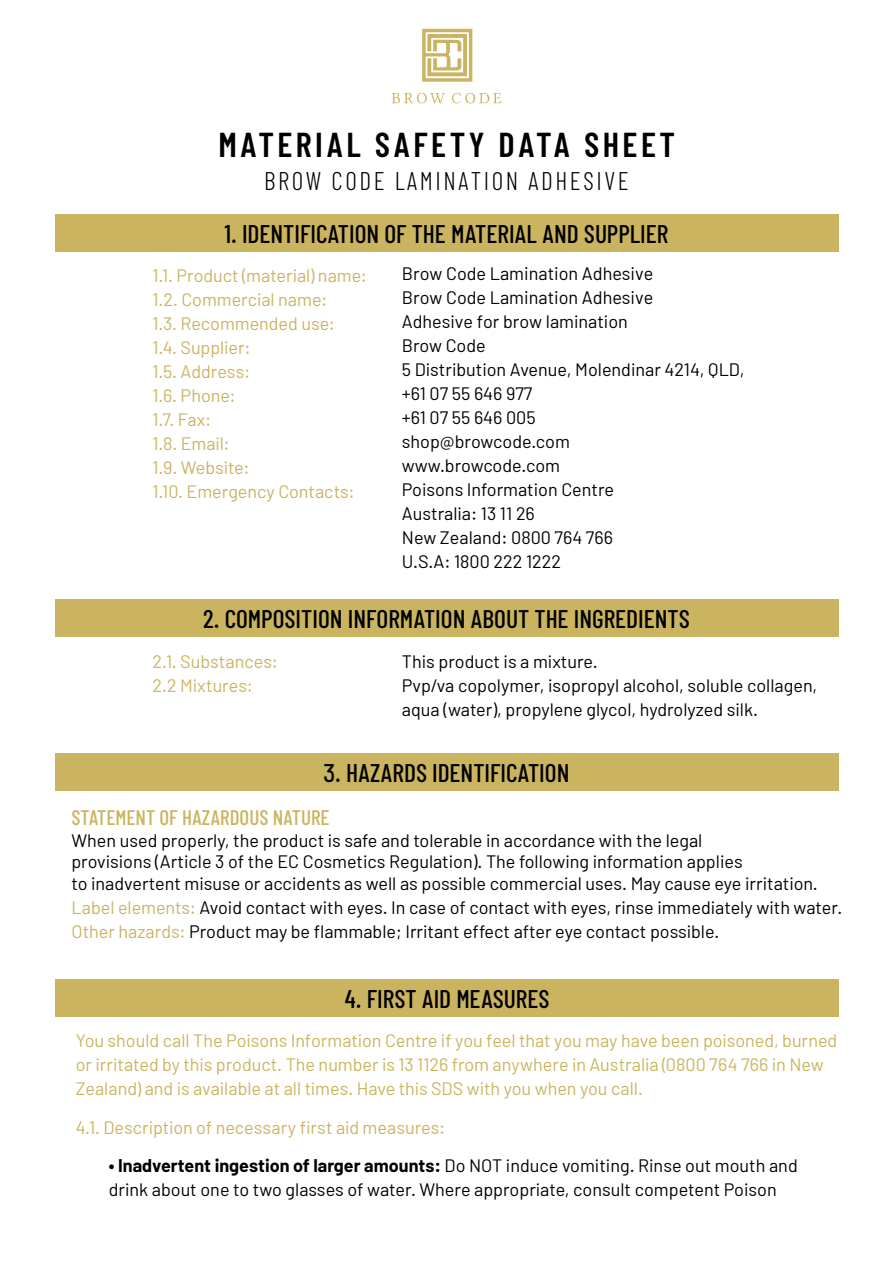
<style>
.page{position:relative;width:893px;height:1263px;background:#fff}
.page>*{position:absolute;margin:0;border:0;box-sizing:border-box;transform-origin:0 0}
.t1{font:600 34.5px "Barlow Condensed";letter-spacing:.1em;color:#000}
.t2{font:500 25.5px "Barlow Condensed";color:#000}
.t3{font:300 25.5px "Barlow Condensed";letter-spacing:.1em;color:#000}
.t4{font:500 21px "Barlow Condensed";color:#cbb45f}
.t5{font:18px/24px "Barlow";color:#000}
.t6{font:18px/24px "Barlow";color:#cbb45f}
.s1{color:#cbb45f}
.s2{font-weight:700}
</style>
<div class="page">
<svg style="left:392px;top:93px;width:53px;height:10px"></svg>
<svg style="left:452px;top:93px;width:49px;height:10px"></svg>
<svg style="left:422px;top:29px;width:50px;height:53px"></svg>
<div style="left:55px;top:214px;width:783px;height:38px;background:#cbb45f"></div>
<div style="left:55px;top:599px;width:783px;height:37px;background:#cbb45f"></div>
<div style="left:55px;top:753px;width:783px;height:37px;background:#cbb45f"></div>
<div style="left:56px;top:979px;width:783px;height:38px;background:#cbb45f"></div>
<h1 class="t1" style="left:218px;top:124px;width:458px">MATERIAL SAFETY DATA SHEET</h1>
<h2 class="t3" style="left:264px;top:165px;width:366px">BROW CODE LAMINATION ADHESIVE</h2>
<h2 class="t2" style="left:224px;top:217px;width:445px">1. IDENTIFICATION OF THE MATERIAL AND SUPPLIER</h2>
<p class="t6" style="left:152px;top:263px;width:216px">1.1. Product (material) name:<br>1.2. Commercial name:<br>1.3. Recommended use:<br>1.4. Supplier:<br>1.5. Address:<br>1.6. Phone:<br>1.7. Fax:<br>1.8. Email:<br>1.9. Website:<br>1.10. Emergency Contacts:</p>
<p class="t5" style="left:402px;top:261px;width:344px">Brow Code Lamination Adhesive<br>Brow Code Lamination Adhesive<br>Adhesive for brow lamination<br>Brow Code<br>5 Distribution Avenue, Molendinar 4214, QLD, +61 07 55 646 977<br>+61 07 55 646 005<br>shop@browcode.com<br>www.browcode.com<br>Poisons Information Centre<br>Australia: 13 11 26<br>New Zealand: 0800 764 766<br>U.S.A: 1800 222 1222</p>
<h2 class="t2" style="left:203px;top:602px;width:488px">2. COMPOSITION INFORMATION ABOUT THE INGREDIENTS</h2>
<p class="t6" style="left:152px;top:649px;width:127px">2.1. Substances:<br>2.2 Mixtures:</p>
<p class="t5" style="left:402px;top:649px;width:417px">This product is a mixture.<br>Pvp/va copolymer, isopropyl alcohol, soluble collagen, aqua (water), propylene glycol, hydrolyzed silk.</p>
<h2 class="t2" style="left:323px;top:756px;width:247px">3. HAZARDS IDENTIFICATION</h2>
<p class="t4" style="left:71px;top:804px;width:260px">STATEMENT OF HAZARDOUS NATURE</p>
<p class="t5" style="left:71px;top:829px;width:748px;line-height:21.6px">When used properly, the product is safe and tolerable in accordance with the legal<br>provisions (Article 3 of the EC Cosmetics Regulation). The following information applies<br>to inadvertent misuse or accidents as well as possible commercial uses. May cause eye irritation.</p>
<p class="t5" style="left:71px;top:895px;width:772px"><span class="s1">Label elements:</span> Avoid contact with eyes. In case of contact with eyes, rinse immediately with water.<br><span class="s1">Other hazards:</span> Product may be flammable; Irritant effect after eye contact possible.</p>
<h2 class="t2" style="left:345px;top:983px;width:206px">4. FIRST AID MEASURES</h2>
<p class="t6" style="left:76px;top:1028px;width:763px">You should call The Poisons Information Centre if you feel that you may have been poisoned, burned or irritated by this product. The number is 13 1126 from anywhere in Australia (0800 764 766 in New<br>Zealand) and is available at all times. Have this SDS with you when you call.</p>
<p class="t6" style="left:76px;top:1115px;width:371px">4.1. Description of necessary first aid measures:</p>
<p class="t5" style="left:109px;top:1152px;width:690px"><span class="s2">• Inadvertent ingestion of larger amounts:</span> Do NOT induce vomiting. Rinse out mouth and drink about one to two glasses of water. Where appropriate, consult competent Poison</p>
</div>
